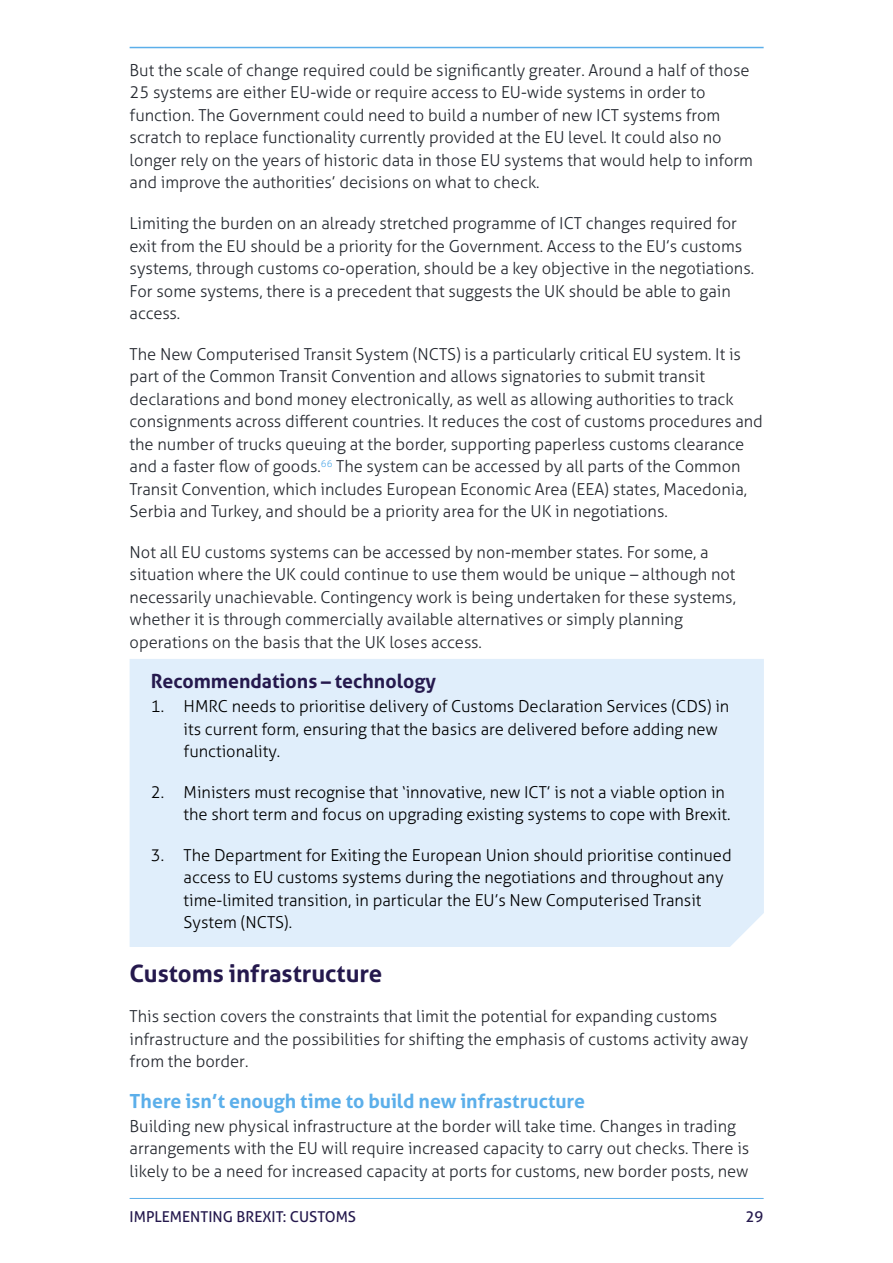
<style>
.page{position:relative;width:893px;height:1263px;background:#fff}
.page>*{position:absolute;margin:0;border:0;box-sizing:border-box;transform-origin:0 0}
.t1{font:700 24px "Aller";color:#25194d}
.t2{font:700 19.5px "Aller";color:#5cafea}
.t3{font:700 19.5px "Aller";color:#25194d}
.t4{font:300 16.5px/22.5px "Aller";color:#24282f}
.t5{font:300 16.5px/22.5px "Aller";color:#000}
.t6{font:15px "Aller";color:#25194d}
</style>
<div class="page">
<hr style="left:130px;top:1198px;width:634px;height:1px;background:#5cafea">
<hr style="left:130px;top:47px;width:634px;height:1px;background:#5cafea">
<div style="left:130px;top:659px;width:634px;height:288px;background:#e0eefb"></div>
<p class="t4" style="left:130px;top:59px;width:625px">But the scale of change required could be significantly greater. Around a half of those 25 systems are either EU-wide or require access to EU-wide systems in order to function. The Government could need to build a number of new ICT systems from scratch to replace functionality currently provided at the EU level. It could also no longer rely on the years of historic data in those EU systems that would help to inform and improve the authorities’ decisions on what to check.</p>
<p class="t4" style="left:130px;top:212px;width:626px">Limiting the burden on an already stretched programme of ICT changes required for exit from the EU should be a priority for the Government. Access to the EU’s customs systems, through customs co-operation, should be a key objective in the negotiations.<br>For some systems, there is a precedent that suggests the UK should be able to gain access.</p>
<p class="t4" style="left:130px;top:342px;width:635px">The New Computerised Transit System (NCTS) is a particularly critical EU system. It is part of the Common Transit Convention and allows signatories to submit transit declarations and bond money electronically, as well as allowing authorities to track consignments across different countries. It reduces the cost of customs procedures and the number of trucks queuing at the border, supporting paperless customs clearance and a faster flow of goods.<sup>66</sup> The system can be accessed by all parts of the Common Transit Convention, which includes European Economic Area (EEA) states, Macedonia, Serbia and Turkey, and should be a priority area for the UK in negotiations.</p>
<p class="t4" style="left:130px;top:540px;width:608px">Not all EU customs systems can be accessed by non-member states. For some, a situation where the UK could continue to use them would be unique – although not necessarily unachievable. Contingency work is being undertaken for these systems, whether it is through commercially available alternatives or simply planning operations on the basis that the UK loses access.</p>
<p class="t3" style="left:151px;top:669px;width:287px">Recommendations – technology</p>
<p class="t5" style="left:184px;top:695px;width:547px;text-indent:-33px">1. HMRC needs to prioritise delivery of Customs Declaration Services (CDS) in its current form, ensuring that the basics are delivered before adding new functionality.</p>
<p class="t5" style="left:184px;top:780px;width:548px;text-indent:-33px">2. Ministers must recognise that ‘innovative, new ICT’ is not a viable option in the short term and focus on upgrading existing systems to cope with Brexit.</p>
<p class="t5" style="left:184px;top:843px;width:550px;text-indent:-33px">3. The Department for Exiting the European Union should prioritise continued access to EU customs systems during the negotiations and throughout any time-limited transition, in particular the EU’s New Computerised Transit System (NCTS).</p>
<h1 class="t1" style="left:130px;top:958px;width:254px">Customs infrastructure</h1>
<p class="t4" style="left:130px;top:1005px;width:620px">This section covers the constraints that limit the potential for expanding customs infrastructure and the possibilities for shifting the emphasis of customs activity away from the border.</p>
<p class="t2" style="left:130px;top:1089px;width:457px">There isn’t enough time to build new infrastructure</p>
<p class="t4" style="left:130px;top:1115px;width:621px">Building new physical infrastructure at the border will take time. Changes in trading arrangements with the EU will require increased capacity to carry out checks. There is likely to be a need for increased capacity at ports for customs, new border posts, new</p>
<p class="t6" style="left:130px;top:1207px;width:228px">IMPLEMENTING BREXIT: CUSTOMS</p>
<p class="t6" style="left:746px;top:1207px;width:19px">29</p>
</div>
